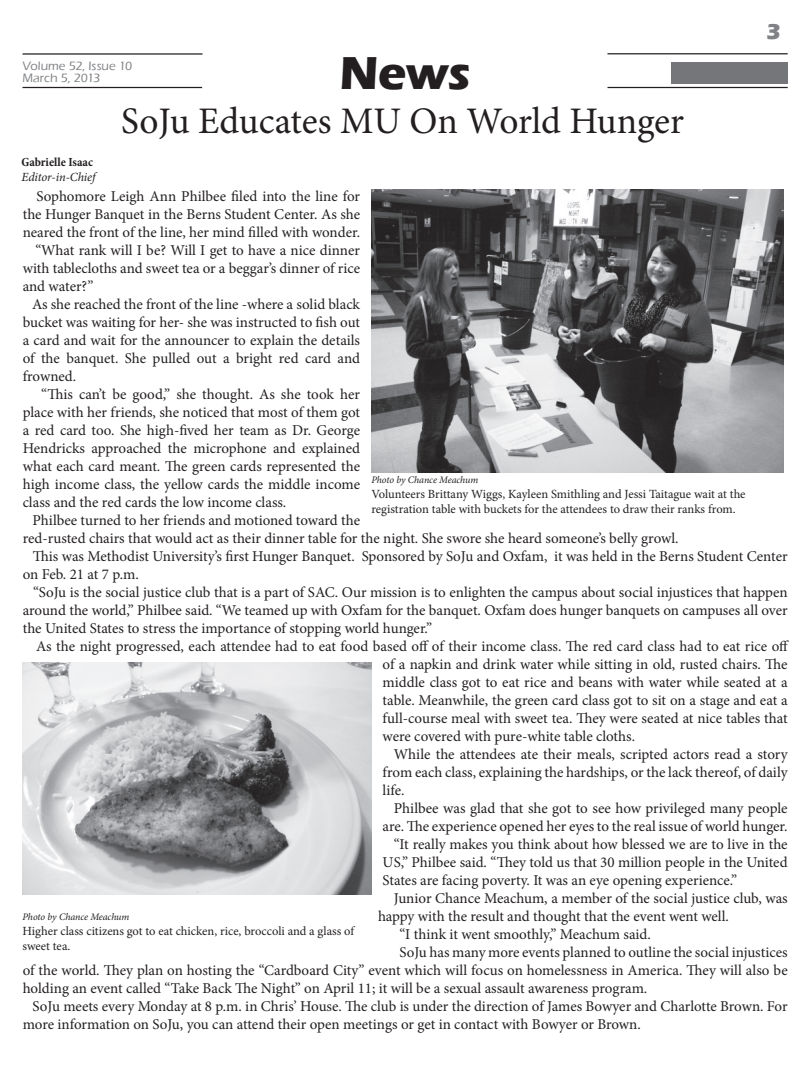
<style>
.page{position:relative;width:810px;height:1080px;background:#fff}
.page>*{position:absolute;margin:0;border:0;box-sizing:border-box;transform-origin:0 0}
.t1{font:700 47.5px "Eras ITC";color:#231f20}
.t2{font:37.5px "Minion Pro";color:#231f20}
.t3{font:700 22.5px "Eras ITC";color:#808285}
.t4{font:15px/18px "Minion Pro";letter-spacing:-.005em;color:#231f20;text-align:justify}
.t5{font:12.5px/15px "Minion Pro";color:#231f20}
.t6{font:500 12.5px/11.9px "Eras ITC";color:#808285}
.t7{font:italic 12.5px "Minion Pro";letter-spacing:-.01em;color:#231f20}
.t8{font:700 condensed 12.5px "Minion Pro";color:#231f20}
.t9{font:italic 10px "Minion Pro";letter-spacing:-.01em;color:#231f20}
</style>
<div class="page">
<hr style="left:22px;top:87px;width:180px;height:1px;background:#231f20">
<div style="left:671px;top:61px;width:119px;height:24px;background:#757679"></div>
<hr style="left:608px;top:87px;width:180px;height:1px;background:#231f20">
<hr style="left:22px;top:53px;width:180px;height:2px;background:#231f20">
<hr style="left:607px;top:53px;width:181px;height:1px;background:#231f20">
<img style="left:371px;top:190px;width:413px;height:282px">
<img style="left:23px;top:662px;width:348px;height:233px">
<p class="t6" style="left:22px;top:60px;width:111px">Volume 52, Issue 10<br>March 5, 2013</p>
<p class="t1" style="left:340px;top:45px;width:133px">News</p>
<p class="t8" style="left:21px;top:153px;width:73px">Gabrielle Isaac</p>
<p class="t7" style="left:21px;top:168px;width:76px">Editor-in-Chief</p>
<p class="t2" style="left:121px;top:96px;width:564px">SoJu Educates MU On World Hunger</p>
<p class="t3" style="left:766px;top:18px;width:16px">3</p>
<p class="t4" style="left:23px;top:187px;width:339px;text-indent:14px">Sophomore Leigh Ann Philbee filed into the line for the Hunger Banquet in the Berns Student Center. As she neared the front of the line, her mind filled with wonder.</p>
<p class="t4" style="left:23px;top:241px;width:339px;text-indent:13px">“What rank will I be? Will I get to have a nice dinner with tablecloths and sweet tea or a beggar’s dinner of rice and water?”</p>
<p class="t4" style="left:23px;top:295px;width:339px;text-indent:9px">As she reached the front of the line -where a solid black bucket was waiting for her- she was instructed to fish out a card and wait for the announcer to explain the details of the banquet. She pulled out a bright red card and frowned.</p>
<p class="t4" style="left:23px;top:385px;width:339px;text-indent:18px">“This can’t be good,” she thought. As she took her place with her friends, she noticed that most of them got a red card too. She high-fived her team as Dr. George Hendricks approached the microphone and explained what each card meant. The green cards represented the high income class, the yellow cards the middle income class and the red cards the low income class.</p>
<p class="t4" style="left:23px;top:511px;width:657px;text-indent:10px">Philbee turned to her friends and motioned toward the<br>red-rusted chairs that would act as their dinner table for the night. She swore she heard someone’s belly growl.</p>
<p class="t4" style="left:23px;top:547px;width:766px;text-indent:10px">This was Methodist University’s first Hunger Banquet. Sponsored by SoJu and Oxfam, it was held in the Berns Student Center on Feb. 21 at 7 p.m.</p>
<p class="t4" style="left:23px;top:583px;width:767px;text-indent:11px">“SoJu is the social justice club that is a part of SAC. Our mission is to enlighten the campus about social injustices that happen around the world,” Philbee said. “We teamed up with Oxfam for the banquet. Oxfam does hunger banquets on campuses all over the United States to stress the importance of stopping world hunger.”</p>
<p class="t4" style="left:383px;top:637px;width:408px;text-indent:-347px">As the night progressed, each attendee had to eat food based off of their income class. The red card class had to eat rice off of a napkin and drink water while sitting in old, rusted chairs. The middle class got to eat rice and beans with water while seated at a table. Meanwhile, the green card class got to sit on a stage and eat a full-course meal with sweet tea. They were seated at nice tables that were covered with pure-white table cloths.</p>
<p class="t4" style="left:383px;top:745px;width:407px;text-indent:11px">While the attendees ate their meals, scripted actors read a story from each class, explaining the hardships, or the lack thereof, of daily life.</p>
<p class="t4" style="left:383px;top:799px;width:407px;text-align:right">Philbee was glad that she got to see how privileged many people are. The experience opened her eyes to the real issue of world hunger.</p>
<p class="t4" style="left:383px;top:835px;width:407px;text-indent:11px">“It really makes you think about how blessed we are to live in the US,” Philbee said. “They told us that 30 million people in the United States are facing poverty. It was an eye opening experience.”</p>
<p class="t4" style="left:378px;top:889px;width:411px;text-indent:16px">Junior Chance Meachum, a member of the social justice club, was happy with the result and thought that the event went well.</p>
<p class="t4" style="left:399px;top:925px;width:253px">“I think it went smoothly,” Meachum said.</p>
<p class="t4" style="left:23px;top:943px;width:767px;text-indent:377px">SoJu has many more events planned to outline the social injustices of the world. They plan on hosting the “Cardboard City” event which will focus on homelessness in America. They will also be holding an event called “Take Back The Night” on April 11; it will be a sexual assault awareness program.</p>
<p class="t4" style="left:23px;top:997px;width:766px;text-indent:10px">SoJu meets every Monday at 8 p.m. in Chris’ House. The club is under the direction of James Bowyer and Charlotte Brown. For more information on SoJu, you can attend their open meetings or get in contact with Bowyer or Brown.</p>
<p class="t9" style="left:371px;top:473px;width:108px">Photo by Chance Meachum</p>
<p class="t5" style="left:371px;top:486px;width:376px">Volunteers Brittany Wiggs, Kayleen Smithling and Jessi Taitague wait at the registration table with buckets for the attendees to draw their ranks from.</p>
<p class="t9" style="left:22px;top:910px;width:108px">Photo by Chance Meachum</p>
<p class="t5" style="left:22px;top:924px;width:333px">Higher class citizens got to eat chicken, rice, broccoli and a glass of sweet tea.</p>
</div>
